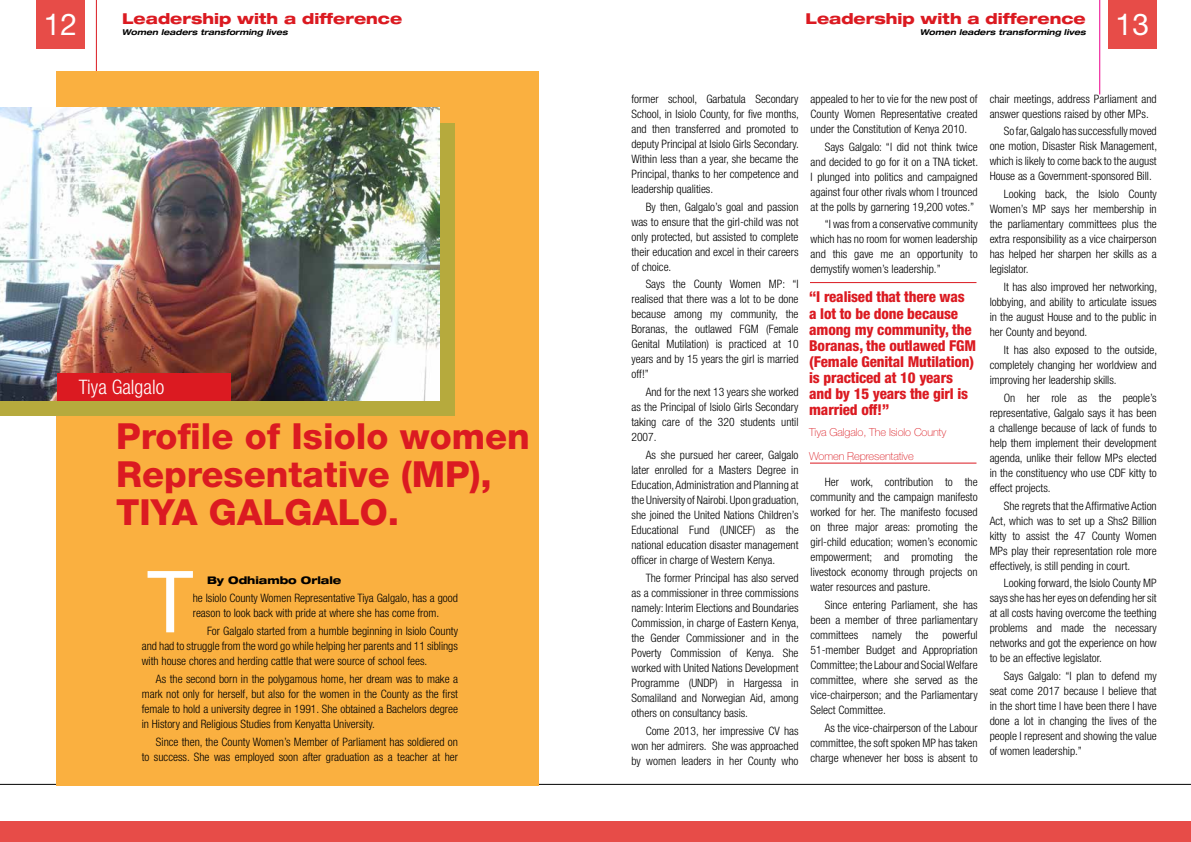
<style>
.page{position:relative;width:1191px;height:842px;background:#fff}
.page>*{position:absolute;margin:0;border:0;box-sizing:border-box;transform-origin:0 0}
.t1{font:90.9px "Myriad Pro";color:#fff}
.t2{font:800 36px/38px "Helvetica Neue LT Std";color:#db1a21}
.t3{font:30px "Helvetica Neue";color:#fff}
.t4{font:300 condensed 20px "Helvetica Neue LT Std";color:#fff}
.t5{font:800 condensed 15px/16px "Helvetica Neue LT Std";letter-spacing:-.01em;color:#db1a21}
.t6{font:800 expanded 15px "Helvetica Neue LT Std";color:#db1a21}
.t7{font:300 condensed 11.6px/15px "Helvetica Neue LT Std";color:#000;text-align:justify}
.t8{font:100 11px/24px "Helvetica Neue LT Std";letter-spacing:-.01em;color:#db1a21}
.t9{font:800 expanded 10.5px "Helvetica Neue LT Std";color:#000}
.t10{font:italic 700 expanded 8px "Helvetica Neue LT Std";color:#000}
</style>
<div class="page">
<div style="left:37px;top:1px;width:48px;height:48px;background:#e74c48"></div>
<div style="left:1108px;top:1px;width:48px;height:48px;background:#e74c48"></div>
<hr style="left:96px;top:0;width:1px;height:94px;background:#db1a21">
<hr style="left:1099px;top:0;width:1px;height:94px;background:#ec008c">
<div style="left:0;top:821px;width:1191px;height:21px;background:#e74c48"></div>
<hr style="left:0;top:784px;width:1191px;height:1px;background:#000">
<hr style="left:810px;top:282px;width:166px;height:1px;background:#db1a21">
<hr style="left:810px;top:463px;width:166px;height:1px;background:#db1a21">
<div style="left:57px;top:71px;width:482px;height:714px;background:#fab040"></div>
<div style="left:0;top:123px;width:454px;height:293px;background:#b6aa3d"></div>
<img style="left:0;top:108px;width:439px;height:293px">
<div style="left:57px;top:373px;width:173px;height:28px;background:#db1a21"></div>
<p class="t6" style="left:122px;top:9px;width:282px">Leadership with a difference</p>
<p class="t6" style="left:805px;top:9px;width:282px">Leadership with a difference</p>
<p class="t10" style="left:122px;top:27px;width:167px">Women leaders transforming lives</p>
<p class="t10" style="left:920px;top:27px;width:167px">Women leaders transforming lives</p>
<h3 class="t3" style="left:44px;top:6px;width:35px">12</h3>
<h3 class="t3" style="left:1115px;top:6px;width:35px">13</h3>
<h3 class="t4" style="left:79px;top:375px;width:87px">Tiya Galgalo</h3>
<h2 class="t2" style="left:116px;top:417px;width:415px">Profile of Isiolo women<br>Representative (MP),<br>TIYA GALGALO.</h2>
<h1 class="t1" style="left:148px;top:546px;width:47px">T</h1>
<p class="t9" style="left:207px;top:574px;width:136px">By Odhiambo Orlale</p>
<p class="t7" style="left:193px;top:590px;width:267px">he Isiolo County Women Representative Tiya Galgalo, has a good reason to look back with pride at where she has come from.</p>
<p class="t7" style="left:142px;top:623px;width:318px;text-indent:65px">For Galgalo started from a humble beginning in Isiolo County and had to struggle from the word go while helping her parents and 11 siblings with house chores and herding cattle that were source of school fees.</p>
<p class="t7" style="left:142px;top:671px;width:318px;text-indent:14px">As the second born in the polygamous home, her dream was to make a mark not only for herself, but also for the women in the County as the first female to hold a university degree in 1991. She obtained a Bachelors degree in History and Religious Studies from Kenyatta University.</p>
<p class="t7" style="left:142px;top:734px;width:318px;text-align:right">Since then, the County Women’s Member of Parliament has soldiered on<br>to success. She was employed soon after graduation as a teacher at her</p>
<p class="t7" style="left:631px;top:91px;width:169px">former school, Garbatula Secondary School, in Isiolo County, for five months, and then transferred and promoted to deputy Principal at Isiolo Girls Secondary.<br>Within less than a year, she became the Principal, thanks to her competence and leadership qualities.</p>
<p class="t7" style="left:631px;top:199px;width:169px;text-indent:14px">By then, Galgalo’s goal and passion was to ensure that the girl-child was not only protected, but assisted to complete their education and excel in their careers of choice.</p>
<p class="t7" style="left:631px;top:277px;width:169px;text-indent:14px">Says the County Women MP: “I realised that there was a lot to be done because among my community, the Boranas, the outlawed FGM (Female Genital Mutilation) is practiced at 10 years and by 15 years the girl is married off!”</p>
<p class="t7" style="left:631px;top:385px;width:169px;text-indent:14px">And for the next 13 years she worked as the Principal of Isiolo Girls Secondary taking care of the 320 students until 2007.</p>
<p class="t7" style="left:631px;top:447px;width:169px;text-indent:14px">As she pursued her career, Galgalo later enrolled for a Masters Degree in Education, Administration and Planning at the University of Nairobi. Upon graduation, she joined the United Nations Children’s Educational Fund (UNICEF) as the national education disaster management officer in charge of Western Kenya.</p>
<p class="t7" style="left:631px;top:570px;width:169px;text-indent:14px">The former Principal has also served as a commissioner in three commissions namely: Interim Elections and Boundaries Commission, in charge of Eastern Kenya, the Gender Commissioner and in the Poverty Commission of Kenya. She worked with United Nations Development Programme (UNDP) in Hargessa in Somaliland and Norwegian Aid, among others on consultancy basis.</p>
<p class="t7" style="left:631px;top:723px;width:169px;text-indent:14px">Come 2013, her impressive CV has won her admirers. She was approached by women leaders in her County who</p>
<p class="t7" style="left:810px;top:91px;width:169px">appealed to her to vie for the new post of County Women Representative created under the Constitution of Kenya 2010.</p>
<p class="t7" style="left:810px;top:139px;width:169px;text-indent:14px">Says Galgalo: “I did not think twice and decided to go for it on a TNA ticket.<br>I plunged into politics and campaigned against four other rivals whom I trounced at the polls by garnering 19,200 votes.”</p>
<p class="t7" style="left:810px;top:217px;width:169px;text-indent:14px">“I was from a conservative community which has no room for women leadership and this gave me an opportunity to demystify women’s leadership.”</p>
<p class="t5" style="left:809px;top:289px;width:168px">“I realised that there was<br>a lot to be done because among my community, the<br>Boranas, the outlawed FGM (Female Genital Mutilation) is practiced at 10 years and by 15 years the girl is married off!”</p>
<p class="t8" style="left:809px;top:420px;width:139px">Tiya Galgalo, The Isiolo County<br>Women Representative</p>
<p class="t7" style="left:810px;top:474px;width:169px;text-indent:14px">Her work, contribution to the community and the campaign manifesto worked for her. The manifesto focused on three major areas: promoting the girl-child education; women’s economic empowerment; and promoting the livestock economy through projects on water resources and pasture.</p>
<p class="t7" style="left:810px;top:597px;width:169px;text-indent:14px">Since entering Parliament, she has been a member of three parliamentary committees namely the powerful 51-member Budget and Appropriation Committee; the Labour and Social Welfare committee, where she served as the vice-chairperson; and the Parliamentary Select Committee.</p>
<p class="t7" style="left:810px;top:720px;width:169px;text-indent:14px">As the vice-chairperson of the Labour committee, the soft spoken MP has taken charge whenever her boss is absent to</p>
<p class="t7" style="left:989px;top:91px;width:169px">chair meetings, address Parliament and answer questions raised by other MPs.</p>
<p class="t7" style="left:989px;top:124px;width:169px;text-indent:14px">So far, Galgalo has successfully moved one motion, Disaster Risk Management, which is likely to come back to the august House as a Government-sponsored Bill.</p>
<p class="t7" style="left:989px;top:187px;width:169px;text-indent:14px">Looking back, the Isiolo County Women’s MP says her membership in the parliamentary committees plus the extra responsibility as a vice chairperson has helped her sharpen her skills as a legislator.</p>
<p class="t7" style="left:989px;top:279px;width:169px;text-indent:14px">It has also improved her networking, lobbying, and ability to articulate issues in the august House and to the public in her County and beyond.</p>
<p class="t7" style="left:989px;top:342px;width:169px;text-indent:14px">It has also exposed to the outside, completely changing her worldview and improving her leadership skills.</p>
<p class="t7" style="left:989px;top:390px;width:169px;text-indent:14px">On her role as the people’s representative, Galgalo says it has been a challenge because of lack of funds to help them implement their development agenda, unlike their fellow MPs elected in the constituency who use CDF kitty to effect projects.</p>
<p class="t7" style="left:989px;top:498px;width:169px;text-indent:14px">She regrets that the Affirmative Action Act, which was to set up a Shs2 Billion kitty to assist the 47 County Women MPs play their representation role more effectively, is still pending in court.</p>
<p class="t7" style="left:989px;top:576px;width:169px;text-indent:14px">Looking forward, the Isiolo County MP says she has her eyes on defending her sit at all costs having overcome the teething problems and made the necessary networks and got the experience on how to be an effective legislator.</p>
<p class="t7" style="left:989px;top:669px;width:169px;text-indent:14px">Says Galgalo: “I plan to defend my seat come 2017 because I believe that in the short time I have been there I have done a lot in changing the lives of the people I represent and showing the value of women leadership.”</p>
</div>
